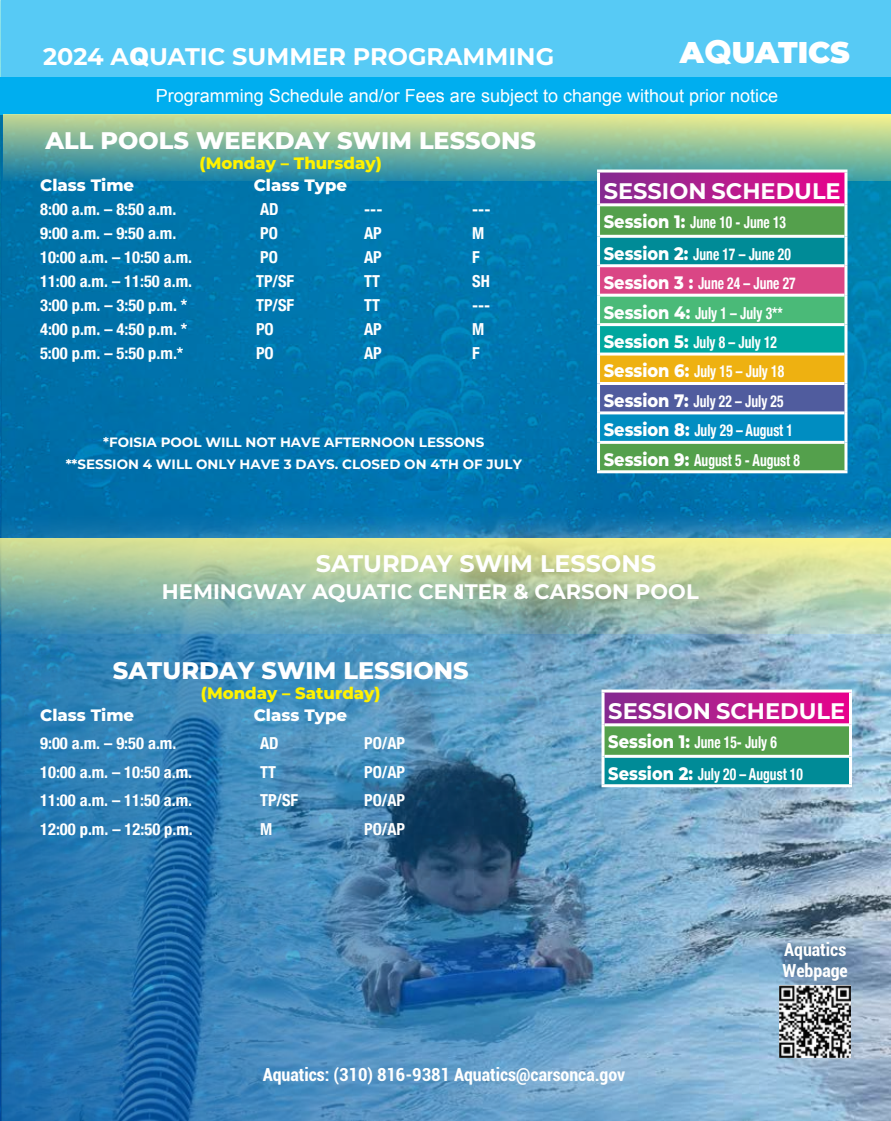
<style>
.page{position:relative;width:891px;height:1121px;background:#fff}
.page>*{position:absolute;margin:0;border:0;box-sizing:border-box;transform-origin:0 0}
.t1{font:900 30px "Montserrat";letter-spacing:-.01em;color:#fff}
.t2{font:700 24px "Montserrat";color:#fff}
.t3{font:800 24px "Montserrat";color:#fff}
.t4{font:700 22.5px "Montserrat";color:#fff}
.t5{font:700 21px "Montserrat";color:#fff}
.t6{font:18px "Arial";color:#fff}
.t7{font:700 condensed 18px/21.6px "Roboto";color:#fff}
.t8{font:700 condensed 16.5px "Helvetica Neue";color:#fff}
.t9{font:700 condensed 16.5px/29.4px "Helvetica Neue";color:#fff;scale:.82 1}
.t10{font:800 16.5px "Montserrat";color:#fff}
.t11{font:800 16.5px "Montserrat";color:#fff200}
.t12{font:700 13.5px/21.6px "Montserrat";color:#fff;text-align:center}
.s1{font-family:"Futura";font-weight:700}
.s2{font-family:"Arial";font-weight:900}
.s3{font-family:"Montserrat";font-weight:800;font-stretch:normal;font-size:18px}
</style>
<div class="page">
<svg style="left:1px;top:114px;width:890px;height:393px;background:#0075ad"></svg>
<img style="left:1px;top:507px;width:890px;height:613px">
<div style="left:0;top:0;width:891px;height:104px;background:#57caf5"></div>
<hr style="left:0;top:93px;width:1px;height:1027px;background:#008dc1">
<div style="left:0;top:77px;width:891px;height:37px;background:#00aeef"></div>
<svg style="left:3px;top:114px;width:888px;height:67px;background:#85ba9c"></svg>
<div style="left:599px;top:171px;width:247px;height:34px;background:linear-gradient(to right,#822f90,#e7068b)"></div>
<div style="left:600px;top:206px;width:244px;height:264px;background:#54a04c"></div>
<div style="left:599px;top:236px;width:247px;height:30px;background:#008b97"></div>
<div style="left:599px;top:266px;width:247px;height:29px;background:#da4685"></div>
<div style="left:599px;top:295px;width:247px;height:29px;background:#4aba78"></div>
<div style="left:599px;top:324px;width:247px;height:30px;background:#00a79e"></div>
<div style="left:599px;top:354px;width:247px;height:29px;background:#eeb111"></div>
<div style="left:599px;top:383px;width:247px;height:30px;background:#505c9e"></div>
<div style="left:599px;top:413px;width:247px;height:29px;background:#008dc1"></div>
<hr style="left:597px;top:169px;width:250px;height:3px;background:#fff">
<hr style="left:597px;top:172px;width:3px;height:33px;background:#fff">
<hr style="left:844px;top:172px;width:3px;height:33px;background:#fff">
<hr style="left:600px;top:203px;width:244px;height:3px;background:#fff">
<hr style="left:597px;top:205px;width:3px;height:31px;background:#fff">
<hr style="left:844px;top:205px;width:3px;height:31px;background:#fff">
<hr style="left:600px;top:235px;width:244px;height:3px;background:#fff">
<hr style="left:597px;top:236px;width:3px;height:30px;background:#fff">
<hr style="left:844px;top:236px;width:3px;height:30px;background:#fff">
<hr style="left:600px;top:264px;width:244px;height:3px;background:#fff">
<hr style="left:597px;top:266px;width:3px;height:29px;background:#fff">
<hr style="left:844px;top:266px;width:3px;height:29px;background:#fff">
<hr style="left:600px;top:294px;width:244px;height:3px;background:#fff">
<hr style="left:597px;top:295px;width:3px;height:29px;background:#fff">
<hr style="left:844px;top:295px;width:3px;height:29px;background:#fff">
<hr style="left:600px;top:323px;width:244px;height:3px;background:#fff">
<hr style="left:597px;top:324px;width:3px;height:30px;background:#fff">
<hr style="left:844px;top:324px;width:3px;height:30px;background:#fff">
<hr style="left:600px;top:352px;width:244px;height:3px;background:#fff">
<hr style="left:597px;top:354px;width:3px;height:29px;background:#fff">
<hr style="left:844px;top:354px;width:3px;height:29px;background:#fff">
<hr style="left:600px;top:382px;width:244px;height:3px;background:#fff">
<hr style="left:597px;top:383px;width:3px;height:30px;background:#fff">
<hr style="left:844px;top:383px;width:3px;height:30px;background:#fff">
<hr style="left:600px;top:411px;width:244px;height:3px;background:#fff">
<hr style="left:597px;top:413px;width:3px;height:29px;background:#fff">
<hr style="left:844px;top:413px;width:3px;height:29px;background:#fff">
<hr style="left:600px;top:441px;width:244px;height:3px;background:#fff">
<hr style="left:597px;top:470px;width:250px;height:3px;background:#fff">
<hr style="left:597px;top:442px;width:3px;height:28px;background:#fff">
<hr style="left:844px;top:442px;width:3px;height:28px;background:#fff">
<div style="left:603px;top:691px;width:247px;height:34px;background:linear-gradient(to right,#822f90,#e7068b)"></div>
<div style="left:603px;top:725px;width:247px;height:31px;background:#54a04c"></div>
<div style="left:603px;top:756px;width:247px;height:29px;background:#008b97"></div>
<hr style="left:602px;top:689px;width:250px;height:3px;background:#fff">
<hr style="left:602px;top:692px;width:3px;height:33px;background:#fff">
<hr style="left:849px;top:692px;width:3px;height:33px;background:#fff">
<hr style="left:605px;top:723px;width:244px;height:3px;background:#fff">
<hr style="left:602px;top:725px;width:3px;height:31px;background:#fff">
<hr style="left:849px;top:725px;width:3px;height:31px;background:#fff">
<hr style="left:605px;top:754px;width:244px;height:3px;background:#fff">
<hr style="left:602px;top:784px;width:250px;height:3px;background:#fff">
<hr style="left:602px;top:756px;width:3px;height:28px;background:#fff">
<hr style="left:849px;top:756px;width:3px;height:28px;background:#fff">
<svg style="left:0;top:538px;width:891px;height:95px;background:#aac5a4"></svg>
<img style="left:780px;top:985px;width:70px;height:72px">
<h1 class="t1" style="left:680px;top:30px;width:171px">A<span class="s1">Q</span>UATICS</h1>
<h2 class="t2" style="left:43px;top:39px;width:513px">2024 A<span class="s2">Q</span>UATIC SUMMER PROGRAMMING</h2>
<p class="t6" style="left:156px;top:84px;width:624px">Programming Schedule and/or Fees are subject to change without prior notice</p>
<h2 class="t3" style="left:45px;top:123px;width:492px">ALL POOLS WEEKDAY SWIM LESSONS</h2>
<p class="t11" style="left:200px;top:151px;width:184px">(Monday – Thursday)</p>
<p class="t10" style="left:40px;top:173px;width:96px">Class Time</p>
<p class="t10" style="left:254px;top:173px;width:95px">Class Type</p>
<p class="t8" style="left:40px;top:195px;width:138px">8:00 a.m. – 8:50 a.m.</p>
<p class="t8" style="left:260px;top:195px;width:20px">AD</p>
<p class="t8" style="left:364px;top:195px;width:20px">---</p>
<p class="t8" style="left:472px;top:195px;width:20px">---</p>
<p class="t8" style="left:40px;top:219px;width:138px">9:00 a.m. – 9:50 a.m.</p>
<p class="t8" style="left:260px;top:219px;width:19px">PO</p>
<p class="t8" style="left:364px;top:219px;width:19px">AP</p>
<p class="t8" style="left:472px;top:219px;width:14px">M</p>
<p class="t8" style="left:40px;top:243px;width:154px">10:00 a.m. – 10:50 a.m.</p>
<p class="t8" style="left:260px;top:243px;width:19px">PO</p>
<p class="t8" style="left:364px;top:243px;width:19px">AP</p>
<p class="t8" style="left:472px;top:243px;width:9px">F</p>
<p class="t8" style="left:40px;top:267px;width:154px">11:00 a.m. – 11:50 a.m.</p>
<p class="t8" style="left:256px;top:267px;width:40px">TP/SF</p>
<p class="t8" style="left:364px;top:267px;width:17px">TT</p>
<p class="t8" style="left:472px;top:267px;width:19px">SH</p>
<p class="t8" style="left:40px;top:291px;width:149px">3:00 p.m. – 3:50 p.m. *</p>
<p class="t8" style="left:256px;top:291px;width:40px">TP/SF</p>
<p class="t8" style="left:364px;top:291px;width:17px">TT</p>
<p class="t8" style="left:472px;top:291px;width:20px">---</p>
<p class="t8" style="left:40px;top:315px;width:149px">4:00 p.m. – 4:50 p.m. *</p>
<p class="t8" style="left:256px;top:315px;width:19px">PO</p>
<p class="t8" style="left:364px;top:315px;width:19px">AP</p>
<p class="t8" style="left:472px;top:315px;width:14px">M</p>
<p class="t8" style="left:40px;top:339px;width:145px">5:00 p.m. – 5:50 p.m.*</p>
<p class="t8" style="left:256px;top:339px;width:19px">PO</p>
<p class="t8" style="left:364px;top:339px;width:19px">AP</p>
<p class="t8" style="left:472px;top:339px;width:9px">F</p>
<p class="t12" style="left:66px;top:431px;width:458px">*FOISIA POOL WILL NOT HAVE AFTERNOON LESSONS **SESSION 4 WILL ONLY HAVE 3 DAYS. CLOSED ON 4TH OF JULY</p>
<h3 class="t4" style="left:604px;top:175px;width:238px">SESSION SCHEDULE</h3>
<p class="t9" style="left:604px;top:205px;width:230px;line-height:31.5px"><span class="s3">Session 1:</span> June 10 - June 13<br><span class="s3">Session 2:</span> June 17 – June 20</p>
<p class="t9" style="left:604px;top:267px;width:241px"><span class="s3">Session 3 :</span> June 24 – June 27<br><span class="s3">Session 4:</span> July 1 – July 3**<br><span class="s3">Session 5:</span> July 8 – July 12<br><span class="s3">Session 6:</span> July 15 – July 18<br><span class="s3">Session 7:</span> July 22 – July 25<br><span class="s3">Session 8:</span> July 29 – August 1<br><span class="s3">Session 9:</span> August 5 - August 8</p>
<h2 class="t2" style="left:316px;top:546px;width:342px">SATURDAY SWIM LESSONS</h2>
<p class="t5" style="left:162px;top:576px;width:538px">HEMINGWAY AQUATIC CENTER &amp; CARSON POOL</p>
<h2 class="t3" style="left:113px;top:653px;width:357px">SATURDAY SWIM LESSIONS</h2>
<p class="t11" style="left:201px;top:681px;width:181px">(Monday – Saturday)</p>
<p class="t10" style="left:40px;top:703px;width:96px">Class Time</p>
<p class="t10" style="left:254px;top:703px;width:95px">Class Type</p>
<p class="t8" style="left:40px;top:729px;width:138px">9:00 a.m. – 9:50 a.m.</p>
<p class="t8" style="left:260px;top:729px;width:20px">AD</p>
<p class="t8" style="left:364px;top:729px;width:42px">PO/AP</p>
<p class="t8" style="left:40px;top:758px;width:154px">10:00 a.m. – 10:50 a.m.</p>
<p class="t8" style="left:260px;top:758px;width:17px">TT</p>
<p class="t8" style="left:364px;top:758px;width:42px">PO/AP</p>
<p class="t8" style="left:40px;top:786px;width:154px">11:00 a.m. – 11:50 a.m.</p>
<p class="t8" style="left:260px;top:786px;width:40px">TP/SF</p>
<p class="t8" style="left:364px;top:786px;width:42px">PO/AP</p>
<p class="t8" style="left:40px;top:815px;width:154px">12:00 p.m. – 12:50 p.m.</p>
<p class="t8" style="left:260px;top:815px;width:14px">M</p>
<p class="t8" style="left:364px;top:815px;width:42px">PO/AP</p>
<h3 class="t4" style="left:608px;top:694px;width:238px">SESSION SCHEDULE</h3>
<p class="t9" style="left:608px;top:725px;width:239px;line-height:31.5px"><span class="s3">Session 1:</span> June 15- July 6<br><span class="s3">Session 2:</span> July 20 – August 10</p>
<p class="t7" style="left:783px;top:937px;width:67px">Aquatics<br>Webpage</p>
<p class="t7" style="left:263px;top:1062px;width:364px">Aquatics: (310) 816-9381 Aquatics@carsonca.gov</p>
</div>
